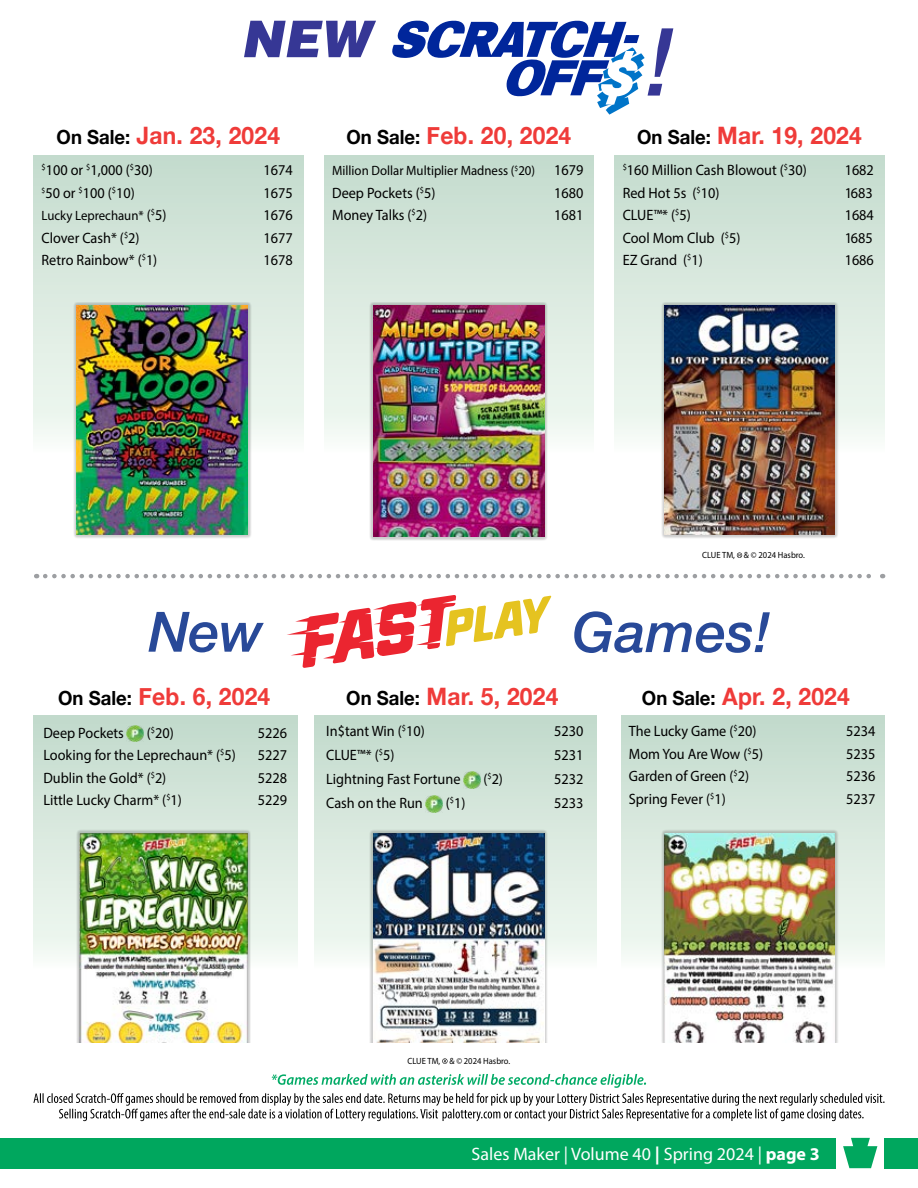
<style>
.page{position:relative;width:918px;height:1188px;background:#fff}
.page>*{position:absolute;margin:0;border:0;box-sizing:border-box;transform-origin:0 0}
.t1{font:700 24px "Helvetica Neue";letter-spacing:.01em;color:#ef3b39;scale:.95 1}
.t2{font:18px "Myriad Pro";color:#fff}
.t3{font:15px "Myriad Pro";color:#000;scale:.95 1}
.t4{font:13.5px "Myriad Pro";color:#000;scale:.95 1}
.t5{font:9px "Myriad Pro";color:#000;scale:.95 1}
.s1{font-size:19.5px;color:#000}
.s2{font-size:15px}
.s3{font-weight:700}
</style>
<div class="page">
<div style="left:885px;top:1138px;width:33px;height:30px;background:#00a75e"></div>
<div style="left:0;top:1138px;width:836px;height:30px;background:#00a75e"></div>
<svg style="left:843px;top:1138px;width:34px;height:30px"></svg>
<div style="left:34px;top:715px;width:263px;height:278px;background:linear-gradient(to bottom,#c0d9ca,#fcfffc)"></div>
<div style="left:621px;top:715px;width:263px;height:278px;background:linear-gradient(to bottom,#c0d9ca,#fcfffc)"></div>
<div style="left:315px;top:715px;width:281px;height:278px;background:linear-gradient(to bottom,#c0d9ca,#fcfffc)"></div>
<div style="left:76px;top:829px;width:175px;height:220px;background:#000;opacity:.2"></div>
<img style="left:80px;top:833px;width:168px;height:210px">
<div style="left:370px;top:829px;width:178px;height:220px;background:#000;opacity:.2"></div>
<img style="left:374px;top:833px;width:170px;height:210px">
<div style="left:661px;top:829px;width:177px;height:218px;background:#000;opacity:.2"></div>
<img style="left:665px;top:833px;width:169px;height:209px">
<svg style="left:287px;top:595px;width:265px;height:73px"></svg>
<svg style="left:148px;top:612px;width:116px;height:40px"></svg>
<svg style="left:574px;top:611px;width:196px;height:42px"></svg>
<img style="left:127px;top:725px;width:17px;height:17px">
<img style="left:464px;top:772px;width:16px;height:17px">
<img style="left:426px;top:796px;width:17px;height:17px">
<div style="left:69px;top:1043px;width:813px;height:12px;background:#fff"></div>
<div style="left:33px;top:155px;width:270px;height:327px;background:linear-gradient(to bottom,#c3dbcc,#fcfffc)"></div>
<div style="left:324px;top:155px;width:270px;height:327px;background:linear-gradient(to bottom,#c3dbcc,#fdfffc)"></div>
<div style="left:615px;top:155px;width:269px;height:327px;background:linear-gradient(to bottom,#c3dbcc,#fdfffc)"></div>
<svg style="left:45px;top:574px;width:838px;height:4px"></svg>
<div style="left:73px;top:302px;width:178px;height:236px;background:#000;opacity:.2"></div>
<img style="left:77px;top:306px;width:171px;height:229px">
<div style="left:370px;top:302px;width:178px;height:238px;background:#000;opacity:.2"></div>
<img style="left:374px;top:306px;width:170px;height:231px">
<div style="left:661px;top:302px;width:177px;height:236px;background:#000;opacity:.2"></div>
<img style="left:665px;top:306px;width:169px;height:229px">
<svg style="left:244px;top:21px;width:132px;height:36px"></svg>
<svg style="left:392px;top:21px;width:281px;height:94px"></svg>
<svg style="left:442px;top:1058px;width:6px;height:6px"></svg>
<svg style="left:737px;top:552px;width:5px;height:6px"></svg>
<svg style="left:33px;top:1074px;width:852px;height:47px"></svg>
<h1 class="t1" style="left:57px;top:117px;width:237px"><span class="s1">On Sale:</span> Jan. 23, 2024</h1>
<h1 class="t1" style="left:347px;top:117px;width:238px"><span class="s1">On Sale:</span> Feb. 20, 2024</h1>
<h1 class="t1" style="left:637px;top:117px;width:238px"><span class="s1">On Sale:</span> Mar. 19, 2024</h1>
<p class="t3" style="left:42px;top:161px;width:119px"><sup>$</sup>100 or <sup>$</sup>1,000 (<sup>$</sup>30)</p>
<p class="t3" style="left:264px;top:161px;width:32px">1674</p>
<p class="t3" style="left:42px;top:183px;width:100px"><sup>$</sup>50 or <sup>$</sup>100 (<sup>$</sup>10)</p>
<p class="t3" style="left:264px;top:183px;width:32px">1675</p>
<p class="t4" style="left:42px;top:207px;width:133px">Lucky Leprechaun* <span class="s2">(</span><sup>$</sup><span class="s2">5)</span></p>
<p class="t3" style="left:264px;top:206px;width:32px">1676</p>
<p class="t3" style="left:42px;top:228px;width:105px">Clover Cash* (<sup>$</sup>2)</p>
<p class="t3" style="left:264px;top:228px;width:32px">1677</p>
<p class="t3" style="left:42px;top:251px;width:123px">Retro Rainbow* (<sup>$</sup>1)</p>
<p class="t3" style="left:264px;top:251px;width:32px">1678</p>
<p class="t4" style="left:332px;top:162px;width:215px">Million Dollar Multiplier Madness (<sup>$</sup>20)</p>
<p class="t3" style="left:554px;top:161px;width:32px">1679</p>
<p class="t3" style="left:332px;top:183px;width:110px">Deep Pockets (<sup>$</sup>5)</p>
<p class="t3" style="left:554px;top:183px;width:32px">1680</p>
<p class="t3" style="left:332px;top:206px;width:101px">Money Talks (<sup>$</sup>2)</p>
<p class="t3" style="left:554px;top:206px;width:32px">1681</p>
<p class="t3" style="left:623px;top:161px;width:195px"><sup>$</sup>160 Million Cash Blowout (<sup>$</sup>30)</p>
<p class="t3" style="left:845px;top:161px;width:32px">1682</p>
<p class="t3" style="left:623px;top:183px;width:103px">Red Hot 5s (<sup>$</sup>10)</p>
<p class="t3" style="left:845px;top:183px;width:31px">1683</p>
<p class="t3" style="left:623px;top:206px;width:73px">CLUE™* (<sup>$</sup>5)</p>
<p class="t3" style="left:845px;top:206px;width:32px">1684</p>
<p class="t3" style="left:623px;top:228px;width:125px">Cool Mom Club (<sup>$</sup>5)</p>
<p class="t3" style="left:845px;top:228px;width:31px">1685</p>
<p class="t3" style="left:623px;top:251px;width:86px">EZ Grand (<sup>$</sup>1)</p>
<p class="t3" style="left:845px;top:251px;width:32px">1686</p>
<p class="t5" style="left:702px;top:549px;width:109px">CLUE TM, &amp; © 2024 Hasbro.</p>
<h1 class="t1" style="left:58px;top:677px;width:225px"><span class="s1">On Sale:</span> Feb. 6, 2024</h1>
<h1 class="t1" style="left:346px;top:677px;width:225px"><span class="s1">On Sale:</span> Mar. 5, 2024</h1>
<h1 class="t1" style="left:642px;top:677px;width:220px"><span class="s1">On Sale:</span> Apr. 2, 2024</h1>
<p class="t3" style="left:43px;top:724px;width:86px">Deep Pockets</p>
<p class="t3" style="left:147px;top:724px;width:30px">(<sup>$</sup>20)</p>
<p class="t3" style="left:258px;top:724px;width:32px">5226</p>
<p class="t3" style="left:43px;top:746px;width:204px">Looking for the Leprechaun* (<sup>$</sup>5)</p>
<p class="t3" style="left:258px;top:746px;width:32px">5227</p>
<p class="t3" style="left:43px;top:769px;width:131px">Dublin the Gold* (<sup>$</sup>2)</p>
<p class="t3" style="left:258px;top:769px;width:32px">5228</p>
<p class="t3" style="left:43px;top:791px;width:147px">Little Lucky Charm* (<sup>$</sup>1)</p>
<p class="t3" style="left:258px;top:791px;width:32px">5229</p>
<p class="t3" style="left:326px;top:722px;width:105px">In$tant Win (<sup>$</sup>10)</p>
<p class="t3" style="left:554px;top:722px;width:32px">5230</p>
<p class="t3" style="left:326px;top:746px;width:73px">CLUE™* (<sup>$</sup>5)</p>
<p class="t3" style="left:554px;top:746px;width:32px">5231</p>
<p class="t3" style="left:326px;top:770px;width:143px">Lightning Fast Fortune</p>
<p class="t3" style="left:483px;top:770px;width:22px">(<sup>$</sup>2)</p>
<p class="t3" style="left:554px;top:770px;width:32px">5232</p>
<p class="t3" style="left:326px;top:794px;width:103px">Cash on the Run</p>
<p class="t3" style="left:446px;top:794px;width:22px">(<sup>$</sup>1)</p>
<p class="t3" style="left:554px;top:794px;width:32px">5233</p>
<p class="t3" style="left:629px;top:722px;width:136px">The Lucky Game (<sup>$</sup>20)</p>
<p class="t3" style="left:846px;top:722px;width:32px">5234</p>
<p class="t3" style="left:629px;top:745px;width:143px">Mom You Are Wow (<sup>$</sup>5)</p>
<p class="t3" style="left:846px;top:745px;width:32px">5235</p>
<p class="t3" style="left:629px;top:767px;width:128px">Garden of Green (<sup>$</sup>2)</p>
<p class="t3" style="left:846px;top:767px;width:32px">5236</p>
<p class="t3" style="left:629px;top:790px;width:104px">Spring Fever (<sup>$</sup>1)</p>
<p class="t3" style="left:846px;top:790px;width:32px">5237</p>
<p class="t5" style="left:408px;top:1055px;width:109px">CLUE TM, &amp; © 2024 Hasbro.</p>
<p class="t2" style="left:472px;top:1143px;width:350px">Sales Maker | Volume 40 <span class="s3">|</span> Spring 2024 | <span class="s3">page 3</span></p>
</div>
